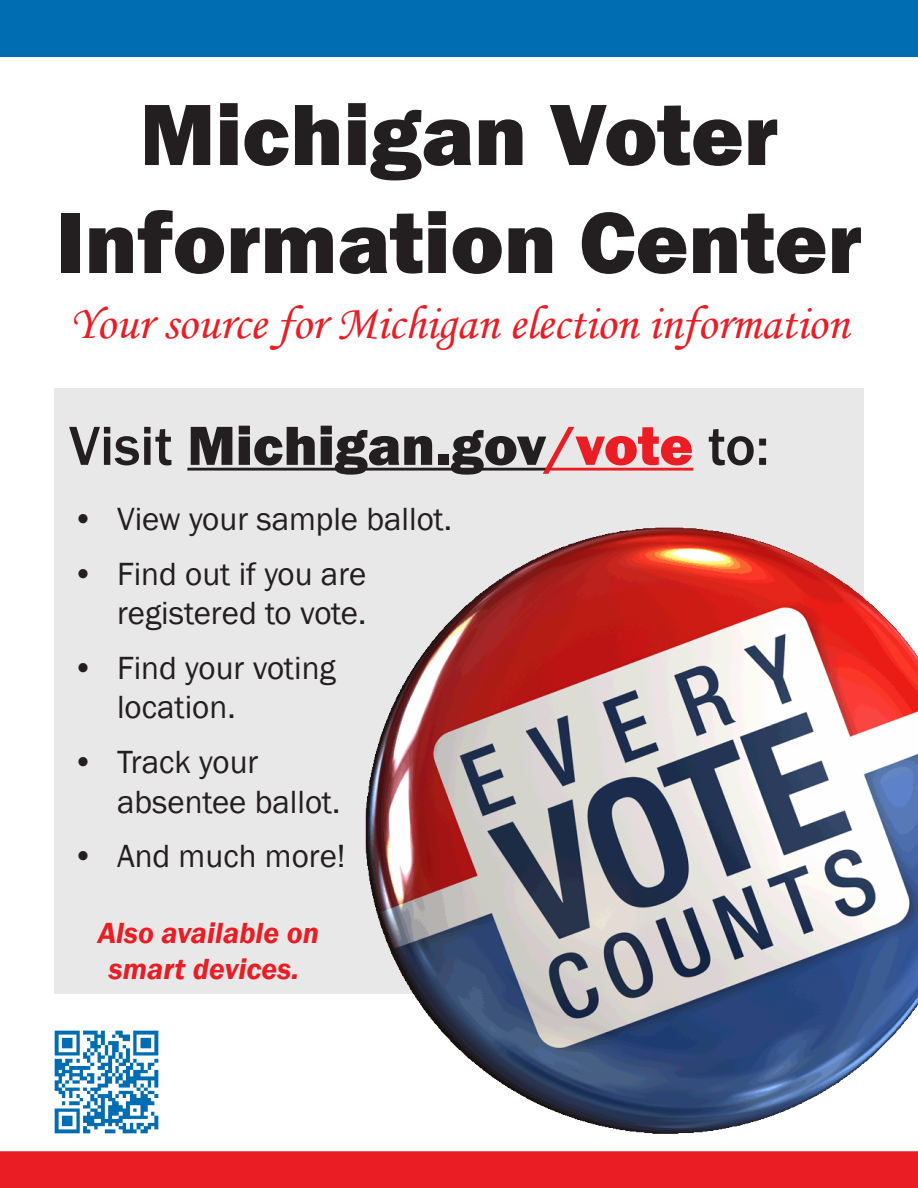
<style>
.page{position:relative;width:918px;height:1188px;background:#fff}
.page>*{position:absolute;margin:0;border:0;box-sizing:border-box;transform-origin:0 0}
.t1{font:800 90px/108px "Franklin Gothic";color:#231f20;text-align:center}
.t2{font:800 57px "Franklin Gothic";color:#231f20}
.t3{font:48px "Monotype Corsiva";color:#ea1c24}
.t4{font:33px/39.6px "Franklin Gothic";color:#231f20}
.t5{font:italic 600 30px/36px "Franklin Gothic";color:#ea1c24;text-align:center}
.s1{font-weight:500}
.s2{color:#ea1c24}
</style>
<div class="page">
<div style="left:0;top:0;width:918px;height:56px;background:#006cb2"></div>
<div style="left:54px;top:388px;width:810px;height:606px;background:#e9e8e8"></div>
<hr style="left:187px;top:468px;width:359px;height:3px;background:#231f20">
<img style="left:54px;top:1030px;width:104px;height:104px">
<div style="left:0;top:1151px;width:295px;height:37px;background:#ea1c24"></div>
<img style="left:295px;top:467px;width:623px;height:721px">
<p class="t1" style="left:56px;top:81px;width:808px">Michigan Voter<br>Information Center</p>
<p class="t3" style="left:69px;top:294px;width:781px">Your source for Michigan election information</p>
<p class="t2" style="left:69px;top:409px;width:702px"><span class="s1">Visit</span> Michigan.gov<span class="s2">/vote</span> <span class="s1">to:</span></p>
<p class="t4" style="left:72px;top:500px;width:382px">• View your sample ballot.</p>
<p class="t4" style="left:72px;top:554px;width:296px;text-align:right">• Find out if you are registered to vote.</p>
<p class="t4" style="left:117px;top:649px;width:220px;text-indent:-45px">• Find your voting location.</p>
<p class="t4" style="left:117px;top:743px;width:225px;text-indent:-45px">• Track your absentee ballot.</p>
<p class="t4" style="left:72px;top:837px;width:275px">• And much more!</p>
<p class="t5" style="left:98px;top:915px;width:223px">Also available on smart devices.</p>
</div>
